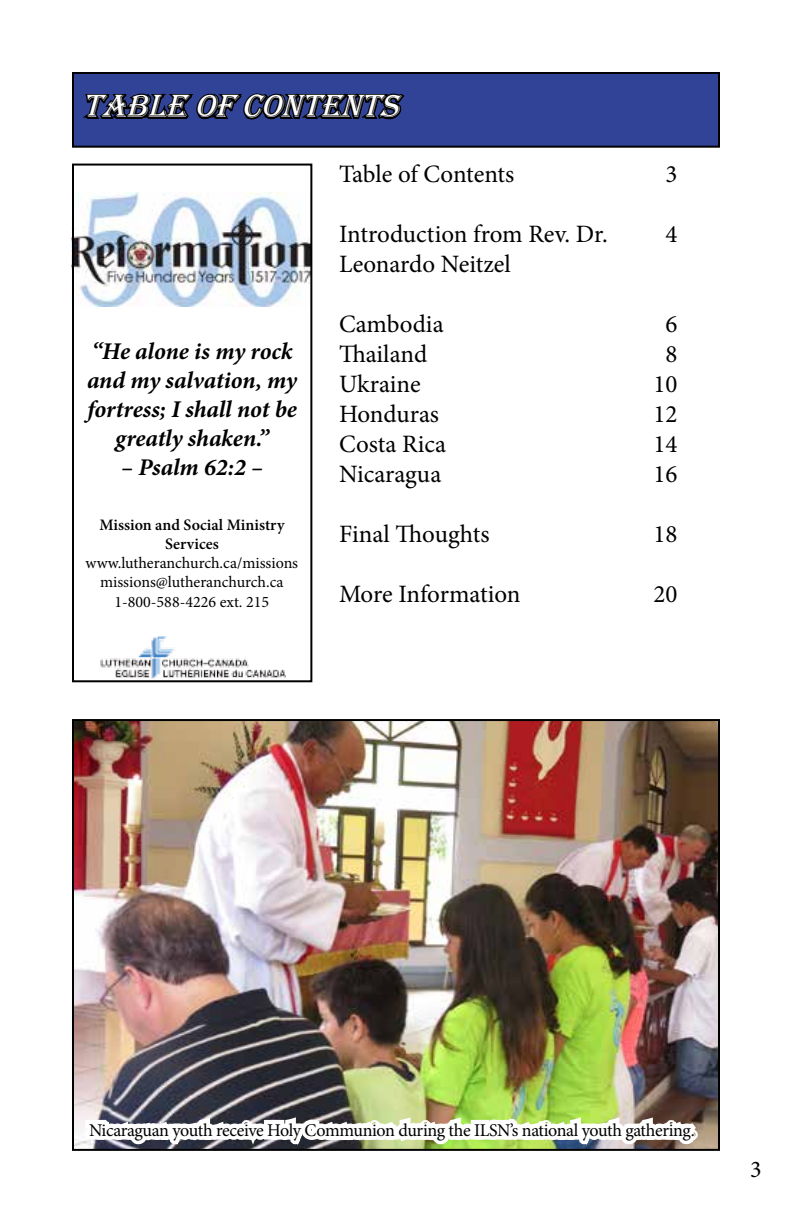
<style>
.page{position:relative;width:792px;height:1224px;background:#fff}
.page>*{position:absolute;margin:0;border:0;box-sizing:border-box;transform-origin:0 0}
.t1{font:italic 33px "Algerian";color:#fff}
.t2{font:25px/30px "Minion Pro";color:#000}
.t3{font:italic 700 24px/28.8px "Minion Pro";letter-spacing:-.005em;color:#000;text-align:center}
.t4{font:24px "Minion Pro";color:#000}
.t5{font:18px "Minion Pro";letter-spacing:-.025em;color:#000}
.t6{font:16px/19.2px "Minion Pro";color:#000;text-align:center}
.t7{font:600 16px/19.2px "Minion Pro";color:#000;text-align:center}
</style>
<div class="page">
<img style="left:75px;top:722px;width:642px;height:426px">
<div style="left:72px;top:72px;width:648px;height:76px;background:#314397;border:2px solid #000"></div>
<svg style="left:78px;top:72px;width:329px;height:48px"></svg>
<img style="left:101px;top:637px;width:185px;height:42px">
<img style="left:81px;top:1104px;width:621px;height:47px">
<div style="left:688px;top:1130px;width:10px;height:10px;border:8px solid #fff;border-radius:50%"></div>
<img style="left:71px;top:193px;width:238px;height:113px">
<div style="left:72px;top:164px;width:240px;height:518px;border:2px solid #000"></div>
<h1 class="t1" style="left:82px;top:88px;width:327px">TABLE OF CONTENTS</h1>
<p class="t2" style="left:339px;top:159px;width:177px">Table of Contents</p>
<p class="t3" style="left:87px;top:337px;width:212px">“He alone is my rock and my salvation, my fortress; I shall not be greatly shaken.”</p>
<p class="t3" style="left:121px;top:452px;width:144px">– Psalm 62:2 –</p>
<p class="t7" style="left:99px;top:515px;width:187px">Mission and Social Ministry<br>Services</p>
<p class="t6" style="left:86px;top:554px;width:214px">www.lutheranchurch.ca/missions missions@lutheranchurch.ca<br>1-800-588-4226 ext. 215</p>
<p class="t2" style="left:339px;top:219px;width:270px">Introduction from Rev. Dr.<br>Leonardo Neitzel</p>
<p class="t2" style="left:339px;top:309px;width:109px">Cambodia<br>Thailand<br>Ukraine<br>Honduras<br>Costa Rica<br>Nicaragua</p>
<p class="t2" style="left:339px;top:519px;width:152px">Final Thoughts</p>
<p class="t2" style="left:339px;top:579px;width:183px">More Information</p>
<p class="t2" style="left:665px;top:159px;width:13px">3</p>
<p class="t2" style="left:665px;top:219px;width:13px">4</p>
<p class="t2" style="left:653px;top:309px;width:25px;text-align:center">6<br>8<br>10<br>12<br>14<br>16</p>
<p class="t2" style="left:653px;top:519px;width:25px">18</p>
<p class="t2" style="left:653px;top:579px;width:25px">20</p>
<p class="t5" style="left:89px;top:1118px;width:607px">Nicaraguan youth receive Holy Communion during the ILSN’s national youth gathering.</p>
<p class="t4" style="left:750px;top:1153px;width:13px">3</p>
</div>
